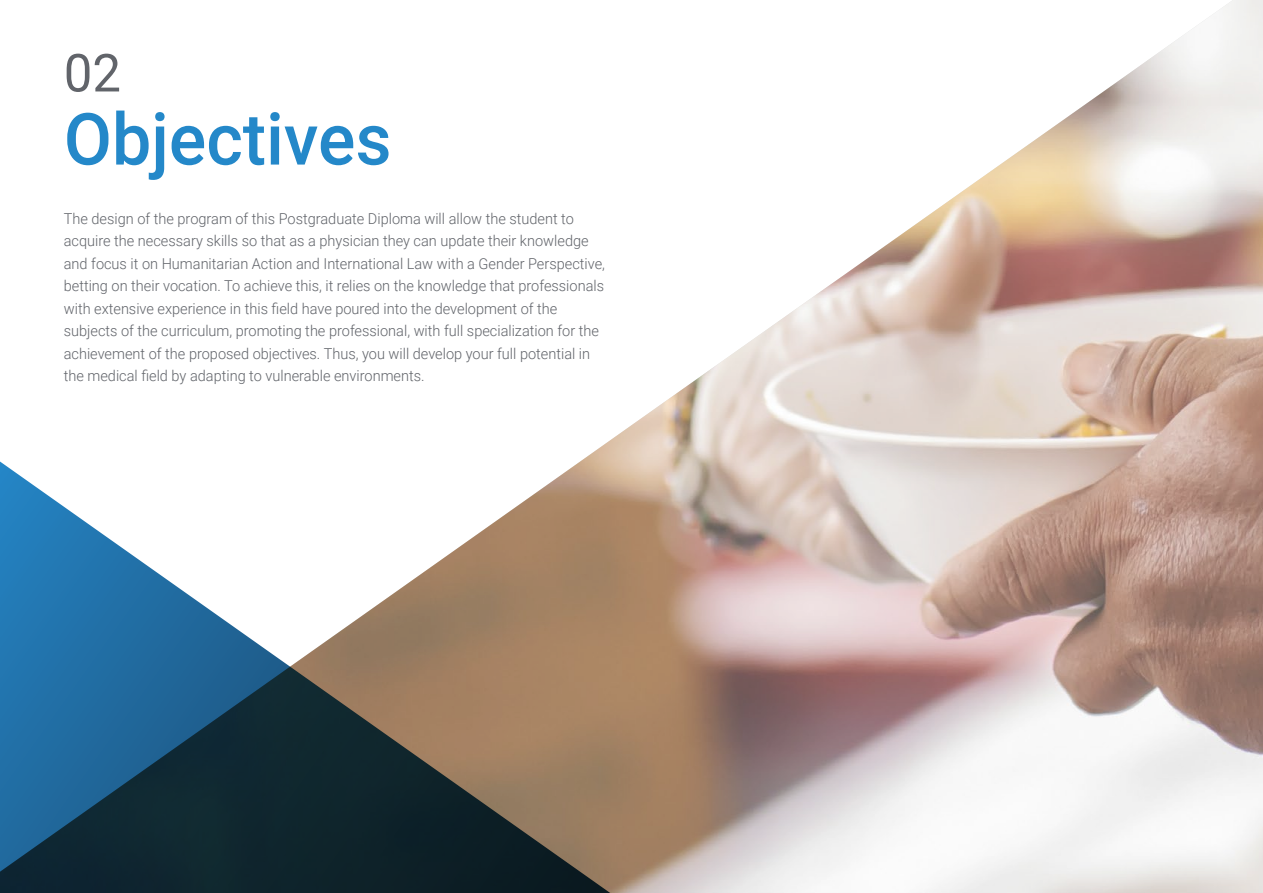
<style>
.page{position:relative;width:1263px;height:893px;background:#fff}
.page>*{position:absolute;margin:0;border:0;box-sizing:border-box;transform-origin:0 0}
.t1{font:500 72px "Roboto";color:#2488c9}
.t2{font:52.5px "Roboto";color:#61646a}
.t3{font:300 15px/22.5px "Roboto";color:#61646a}
</style>
<div class="page">
<img style="left:602px;top:0;width:661px;height:893px">
<svg style="left:0;top:446px;width:640px;height:447px"></svg>
<h2 class="t2" style="left:64px;top:36px;width:59px">02</h2>
<h1 class="t1" style="left:64px;top:89px;width:329px">Objectives</h1>
<p class="t3" style="left:64px;top:207px;width:543px">The design of the program of this Postgraduate Diploma will allow the student to acquire the necessary skills so that as a physician they can update their knowledge and focus it on Humanitarian Action and International Law with a Gender Perspective, betting on their vocation. To achieve this, it relies on the knowledge that professionals with extensive experience in this field have poured into the development of the subjects of the curriculum, promoting the professional, with full specialization for the achievement of the proposed objectives. Thus, you will develop your full potential in the medical field by adapting to vulnerable environments.</p>
</div>
